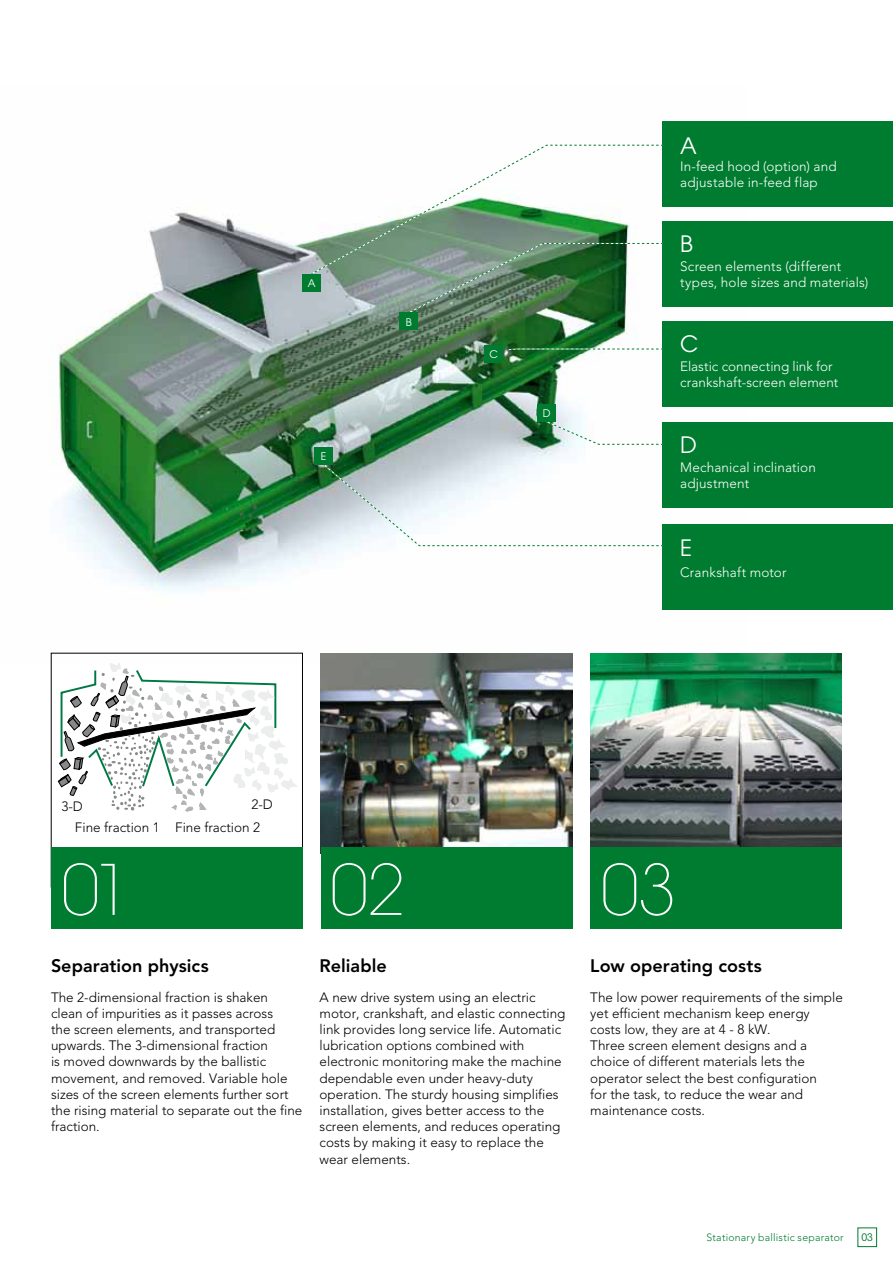
<style>
.page{position:relative;width:893px;height:1263px;background:#fff}
.page>*{position:absolute;margin:0;border:0;box-sizing:border-box;transform-origin:0 0}
.t1{font:200 69px "Avant Garde";color:#fff}
.t2{font:22.5px "Avant Garde";color:#fff}
.t3{font:800 18px "Avenir";color:#000}
.t4{font:300 13.5px/16.2px "Avenir";color:#000}
.t5{font:300 13.5px/16.2px "Avenir";letter-spacing:.01em;color:#fff}
.t6{font:300 10.5px "Avenir";letter-spacing:.02em;color:#007c30}
.t7{font:10.5px "Avant Garde";color:#fff}
.t8{font:condensed 10.5px "Avant Garde";color:#007c30}
</style>
<div class="page">
<img style="left:50px;top:144px;width:697px;height:521px">
<div style="left:858px;top:1228px;width:19px;height:19px;border:1px solid #007c30"></div>
<img style="left:321px;top:653px;width:251px;height:194px">
<div style="left:51px;top:653px;width:252px;height:234px;border:1px solid #000"></div>
<img style="left:590px;top:653px;width:252px;height:194px">
<div style="left:51px;top:847px;width:252px;height:81px;background:#007c30"></div>
<div style="left:321px;top:847px;width:251px;height:81px;background:#007c30"></div>
<div style="left:590px;top:847px;width:252px;height:81px;background:#007c30"></div>
<div style="left:662px;top:121px;width:231px;height:85px;background:#007c30"></div>
<div style="left:662px;top:221px;width:231px;height:85px;background:#007c30"></div>
<div style="left:662px;top:321px;width:231px;height:85px;background:#007c30"></div>
<div style="left:662px;top:422px;width:231px;height:85px;background:#007c30"></div>
<div style="left:662px;top:525px;width:231px;height:85px;background:#007c30"></div>
<div style="left:302px;top:274px;width:19px;height:17px;background:#007c30"></div>
<svg style="left:313px;top:145px;width:350px;height:168px"></svg>
<svg style="left:507px;top:348px;width:156px;height:2px"></svg>
<svg style="left:546px;top:421px;width:117px;height:24px"></svg>
<svg style="left:323px;top:464px;width:340px;height:82px"></svg>
<div style="left:400px;top:313px;width:18px;height:17px;background:#007c30"></div>
<div style="left:485px;top:345px;width:18px;height:17px;background:#007c30"></div>
<div style="left:537px;top:404px;width:19px;height:18px;background:#007c30"></div>
<div style="left:315px;top:447px;width:18px;height:18px;background:#007c30"></div>
<svg style="left:58px;top:662px;width:240px;height:150px"></svg>
<p class="t7" style="left:308px;top:277px;width:9px">A</p>
<p class="t7" style="left:321px;top:450px;width:7px">E</p>
<p class="t7" style="left:406px;top:315px;width:8px">B</p>
<p class="t7" style="left:489px;top:348px;width:10px">C</p>
<p class="t7" style="left:543px;top:407px;width:9px">D</p>
<h2 class="t2" style="left:680px;top:132px;width:18px">A</h2>
<p class="t5" style="left:680px;top:158px;width:158px">In-feed hood (option) and adjustable in-feed flap</p>
<h2 class="t2" style="left:680px;top:230px;width:14px">B</h2>
<p class="t5" style="left:680px;top:258px;width:190px">Screen elements (different types, hole sizes and materials)</p>
<h2 class="t2" style="left:680px;top:331px;width:20px">C</h2>
<p class="t5" style="left:680px;top:358px;width:160px">Elastic connecting link for crankshaft-screen element</p>
<h2 class="t2" style="left:680px;top:431px;width:18px">D</h2>
<p class="t5" style="left:680px;top:459px;width:137px">Mechanical inclination adjustment</p>
<h2 class="t2" style="left:680px;top:534px;width:14px">E</h2>
<p class="t5" style="left:680px;top:565px;width:108px">Crankshaft motor</p>
<p class="t4" style="left:75px;top:793px;width:199px;line-height:23.1px;text-indent:176px">2-D<br>Fine fraction 1 Fine fraction 2</p>
<p class="t4" style="left:61px;top:798px;width:23px">3-D</p>
<h1 class="t1" style="left:61px;top:849px;width:72px">01</h1>
<h1 class="t1" style="left:330px;top:849px;width:76px">02</h1>
<h1 class="t1" style="left:601px;top:849px;width:77px">03</h1>
<h3 class="t3" style="left:51px;top:955px;width:159px">Separation physics</h3>
<h3 class="t3" style="left:320px;top:955px;width:69px">Reliable</h3>
<h3 class="t3" style="left:590px;top:955px;width:173px">Low operating costs</h3>
<p class="t4" style="left:51px;top:989px;width:253px">The 2-dimensional fraction is shaken clean of impurities as it passes across<br>the screen elements, and transported upwards. The 3-dimensional fraction<br>is moved downwards by the ballistic movement, and removed. Variable hole sizes of the screen elements further sort the rising material to separate out the fine fraction.</p>
<p class="t4" style="left:320px;top:989px;width:247px">A new drive system using an electric motor, crankshaft, and elastic connecting link provides long service life. Automatic lubrication options combined with electronic monitoring make the machine dependable even under heavy-duty operation. The sturdy housing simplifies installation, gives better access to the screen elements, and reduces operating costs by making it easy to replace the wear elements.</p>
<p class="t4" style="left:590px;top:989px;width:254px">The low power requirements of the simple yet efficient mechanism keep energy costs low, they are at 4 - 8 kW.<br>Three screen element designs and a choice of different materials lets the operator select the best configuration<br>for the task, to reduce the wear and maintenance costs.</p>
<p class="t6" style="left:707px;top:1231px;width:139px">Stationary ballistic separator</p>
<p class="t8" style="left:861px;top:1231px;width:13px">03</p>
</div>
